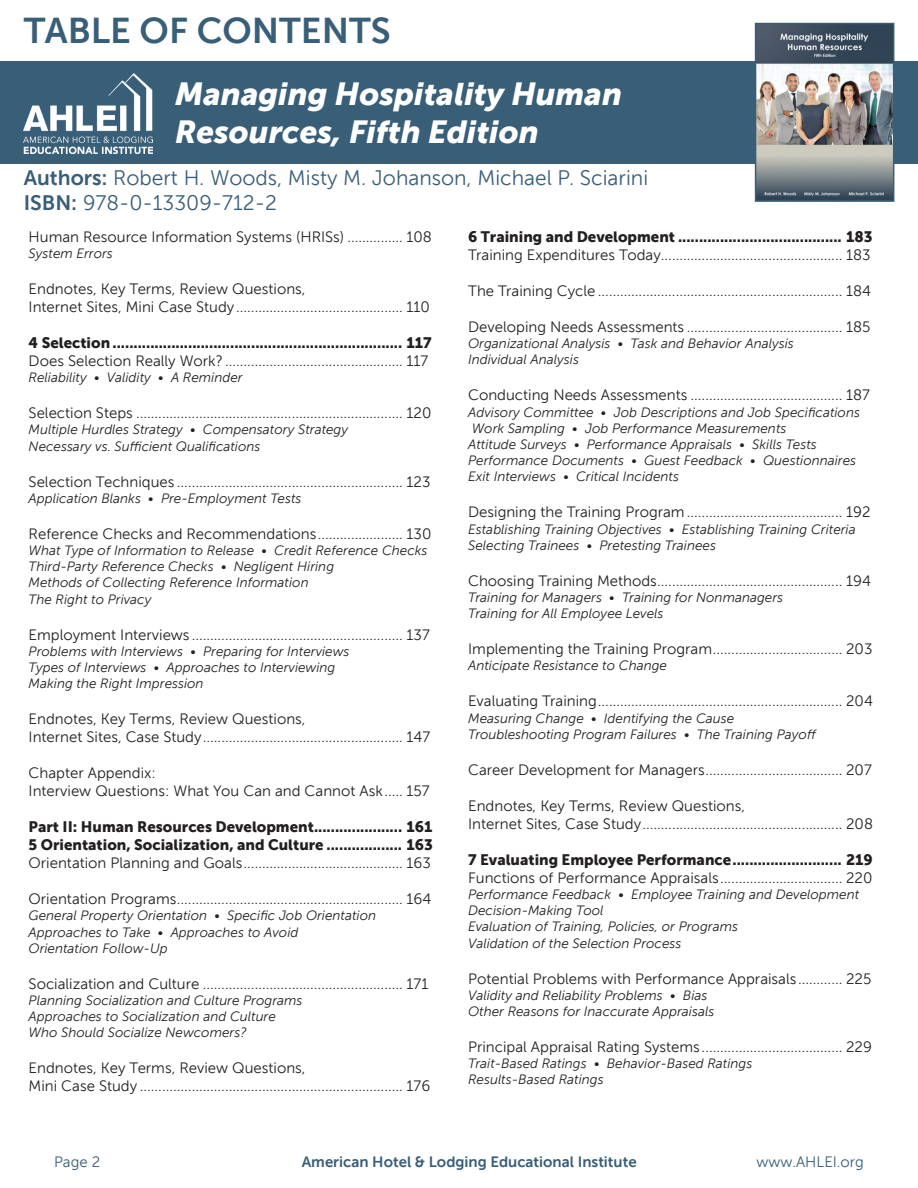
<style>
.page{position:relative;width:918px;height:1188px;background:#fff}
.page>*{position:absolute;margin:0;border:0;box-sizing:border-box;transform-origin:0 0}
.t1{font:36px "Museo Sans 700";color:#385e78}
.t2{font:italic 31.5px/37.8px "Museo Sans 900";color:#fff}
.t3{font:21px "Museo Sans 300";color:#385e78}
.t4{font:15px "Museo Sans 300";color:#231f20}
.t5{font:15px "Museo Sans 900";color:#231f20}
.t6{font:15px "Museo Sans 700";color:#385e78}
.t7{font:15px "Museo Sans 300";color:#385e78}
.t8{font:italic 13.5px/16.2px "Museo Sans 300";color:#231f20}
.s1{font-family:"Museo Sans 700"}
</style>
<div class="page">
<div style="left:0;top:61px;width:918px;height:102px;background:#385e78"></div>
<img style="left:758px;top:26px;width:133px;height:173px">
<div style="left:755px;top:23px;width:139px;height:179px;border:2px solid #385e78"></div>
<img style="left:24px;top:73px;width:129px;height:81px">
<p class="t1" style="left:24px;top:11px;width:368px">TABLE OF CONTENTS</p>
<p class="t2" style="left:175px;top:75px;width:449px">Managing Hospitality Human<br>Resources, Fifth Edition</p>
<p class="t3" style="left:24px;top:166px;width:626px"><span class="s1">Authors:</span> Robert H. Woods, Misty M. Johanson, Michael P. Sciarini</p>
<p class="t3" style="left:24px;top:191px;width:255px"><span class="s1">ISBN:</span> 978-0-13309-712-2</p>
<p class="t4" style="left:29px;top:228px;width:405px">Human Resource Information Systems (HRISs) ............... 108</p>
<p class="t8" style="left:29px;top:245px;width:86px">System Errors</p>
<p class="t4" style="left:29px;top:281px;width:278px">Endnotes, Key Terms, Review Questions,</p>
<p class="t4" style="left:29px;top:299px;width:403px">Internet Sites, Mini Case Study............................................. 110</p>
<p class="t5" style="left:29px;top:334px;width:405px">4 Selection..................................................................... 117</p>
<p class="t4" style="left:29px;top:353px;width:401px">Does Selection Really Work? ................................................ 117</p>
<p class="t8" style="left:29px;top:369px;width:216px">Reliability • Validity • A Reminder</p>
<p class="t4" style="left:29px;top:405px;width:404px">Selection Steps ........................................................................ 120</p>
<p class="t8" style="left:29px;top:422px;width:321px">Multiple Hurdles Strategy • Compensatory Strategy</p>
<p class="t8" style="left:29px;top:438px;width:233px">Necessary vs. Sufficient Qualifications</p>
<p class="t4" style="left:29px;top:473px;width:403px">Selection Techniques ............................................................. 123</p>
<p class="t8" style="left:29px;top:490px;width:274px">Application Blanks • Pre-Employment Tests</p>
<p class="t4" style="left:29px;top:525px;width:404px">Reference Checks and Recommendations....................... 130</p>
<p class="t8" style="left:29px;top:542px;width:400px">What Type of Information to Release • Credit Reference Checks<br>Third-Party Reference Checks • Negligent Hiring</p>
<p class="t8" style="left:29px;top:575px;width:282px">Methods of Collecting Reference Information</p>
<p class="t8" style="left:29px;top:591px;width:124px">The Right to Privacy</p>
<p class="t4" style="left:29px;top:626px;width:403px">Employment Interviews ......................................................... 137</p>
<p class="t8" style="left:29px;top:643px;width:322px">Problems with Interviews • Preparing for Interviews</p>
<p class="t8" style="left:29px;top:659px;width:308px">Types of Interviews • Approaches to Interviewing</p>
<p class="t8" style="left:29px;top:675px;width:177px">Making the Right Impression</p>
<p class="t4" style="left:29px;top:711px;width:278px">Endnotes, Key Terms, Review Questions,</p>
<p class="t4" style="left:29px;top:729px;width:403px">Internet Sites, Case Study...................................................... 147</p>
<p class="t4" style="left:29px;top:765px;width:129px">Chapter Appendix:</p>
<p class="t4" style="left:29px;top:783px;width:403px">Interview Questions: What You Can and Cannot Ask..... 157</p>
<p class="t5" style="left:29px;top:818px;width:405px">Part II: Human Resources Development..................... 161</p>
<p class="t5" style="left:29px;top:836px;width:406px">5 Orientation, Socialization, and Culture .................. 163</p>
<p class="t4" style="left:29px;top:855px;width:404px">Orientation Planning and Goals........................................... 163</p>
<p class="t4" style="left:29px;top:891px;width:404px">Orientation Programs............................................................. 164</p>
<p class="t8" style="left:29px;top:908px;width:349px">General Property Orientation • Specific Job Orientation<br>Approaches to Take • Approaches to Avoid</p>
<p class="t8" style="left:29px;top:940px;width:141px">Orientation Follow-Up</p>
<p class="t4" style="left:29px;top:975px;width:401px">Socialization and Culture ...................................................... 171</p>
<p class="t8" style="left:29px;top:992px;width:275px">Planning Socialization and Culture Programs</p>
<p class="t8" style="left:29px;top:1008px;width:249px">Approaches to Socialization and Culture</p>
<p class="t8" style="left:29px;top:1025px;width:220px">Who Should Socialize Newcomers?</p>
<p class="t4" style="left:29px;top:1060px;width:278px">Endnotes, Key Terms, Review Questions,</p>
<p class="t4" style="left:29px;top:1078px;width:403px">Mini Case Study ....................................................................... 176</p>
<p class="t5" style="left:468px;top:228px;width:406px">6 Training and Development ....................................... 183</p>
<p class="t4" style="left:468px;top:247px;width:404px">Training Expenditures Today................................................. 183</p>
<p class="t4" style="left:468px;top:283px;width:404px">The Training Cycle .................................................................. 184</p>
<p class="t4" style="left:468px;top:319px;width:404px">Developing Needs Assessments .......................................... 185</p>
<p class="t8" style="left:468px;top:335px;width:327px">Organizational Analysis • Task and Behavior Analysis</p>
<p class="t8" style="left:468px;top:352px;width:112px">Individual Analysis</p>
<p class="t4" style="left:468px;top:387px;width:403px">Conducting Needs Assessments ......................................... 187</p>
<p class="t8" style="left:468px;top:404px;width:393px">Advisory Committee • Job Descriptions and Job Specifications<br>Work Sampling • Job Performance Measurements</p>
<p class="t8" style="left:468px;top:436px;width:389px">Attitude Surveys • Performance Appraisals • Skills Tests<br>Performance Documents • Guest Feedback • Questionnaires</p>
<p class="t8" style="left:468px;top:469px;width:212px">Exit Interviews • Critical Incidents</p>
<p class="t4" style="left:468px;top:504px;width:404px">Designing the Training Program.......................................... 192</p>
<p class="t8" style="left:468px;top:521px;width:389px">Establishing Training Objectives • Establishing Training Criteria<br>Selecting Trainees • Pretesting Trainees</p>
<p class="t4" style="left:468px;top:572px;width:404px">Choosing Training Methods.................................................. 194</p>
<p class="t8" style="left:468px;top:589px;width:317px">Training for Managers • Training for Nonmanagers</p>
<p class="t8" style="left:468px;top:605px;width:197px">Training for All Employee Levels</p>
<p class="t4" style="left:468px;top:641px;width:406px">Implementing the Training Program................................... 203</p>
<p class="t8" style="left:468px;top:658px;width:200px">Anticipate Resistance to Change</p>
<p class="t4" style="left:468px;top:693px;width:406px">Evaluating Training.................................................................. 204</p>
<p class="t8" style="left:468px;top:710px;width:268px">Measuring Change • Identifying the Cause</p>
<p class="t8" style="left:468px;top:726px;width:350px">Troubleshooting Program Failures • The Training Payoff</p>
<p class="t4" style="left:468px;top:761px;width:405px">Career Development for Managers..................................... 207</p>
<p class="t4" style="left:468px;top:797px;width:278px">Endnotes, Key Terms, Review Questions,</p>
<p class="t4" style="left:468px;top:815px;width:406px">Internet Sites, Case Study...................................................... 208</p>
<p class="t5" style="left:468px;top:851px;width:406px">7 Evaluating Employee Performance.......................... 219</p>
<p class="t4" style="left:468px;top:869px;width:406px">Functions of Performance Appraisals................................. 220</p>
<p class="t8" style="left:468px;top:886px;width:393px">Performance Feedback • Employee Training and Development<br>Decision-Making Tool</p>
<p class="t8" style="left:468px;top:919px;width:271px">Evaluation of Training, Policies, or Programs</p>
<p class="t8" style="left:468px;top:935px;width:215px">Validation of the Selection Process</p>
<p class="t4" style="left:468px;top:970px;width:405px">Potential Problems with Performance Appraisals............ 225</p>
<p class="t8" style="left:468px;top:987px;width:241px">Validity and Reliability Problems • Bias</p>
<p class="t8" style="left:468px;top:1003px;width:248px">Other Reasons for Inaccurate Appraisals</p>
<p class="t4" style="left:468px;top:1039px;width:405px">Principal Appraisal Rating Systems ...................................... 229</p>
<p class="t8" style="left:468px;top:1055px;width:286px">Trait-Based Ratings • Behavior-Based Ratings</p>
<p class="t8" style="left:468px;top:1072px;width:137px">Results-Based Ratings</p>
<p class="t7" style="left:54px;top:1154px;width:48px">Page 2</p>
<p class="t6" style="left:302px;top:1154px;width:336px">American Hotel &amp; Lodging Educational Institute</p>
<p class="t7" style="left:756px;top:1154px;width:109px">www.AHLEI.org</p>
</div>
